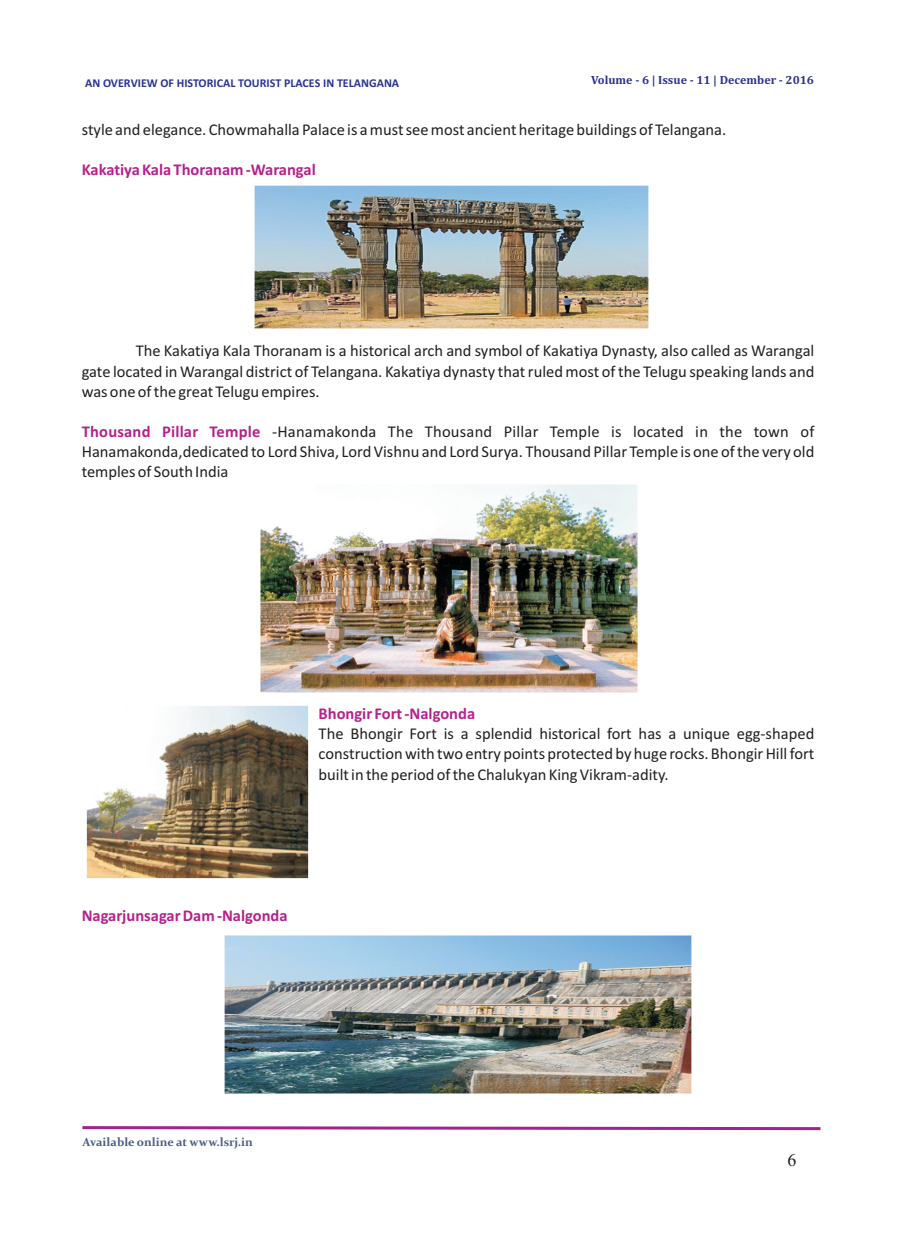
<style>
.page{position:relative;width:898px;height:1242px;background:#fff}
.page>*{position:absolute;margin:0;border:0;box-sizing:border-box;transform-origin:0 0}
.t1{font:18px "Times New Roman";color:#231f20}
.t2{font:16.5px/20.1px "Calibri";color:#231f20;text-align:justify}
.t3{font:700 16.5px "Calibri";color:#b6218b}
.t4{font:700 12px "Calibri";color:#2a3594}
.t5{font:700 12px "Cambria";color:#2e308f}
.t6{font:700 12px "Constantia";color:#485e88}
</style>
<div class="page">
<svg style="left:82px;top:1126px;width:739px;height:5px"></svg>
<img style="left:254px;top:186px;width:394px;height:142px">
<img style="left:261px;top:484px;width:376px;height:208px">
<img style="left:87px;top:706px;width:221px;height:173px">
<img style="left:224px;top:935px;width:466px;height:158px">
<p class="t4" style="left:85px;top:78px;width:315px">AN OVERVIEW OF HISTORICAL TOURIST PLACES IN TELANGANA</p>
<p class="t5" style="left:591px;top:74px;width:224px">Volume - 6 | Issue - 11 | December - 2016</p>
<p class="t2" style="left:82px;top:121px;width:646px">style and elegance. Chowmahalla Palace is a must see most ancient heritagebuildings of Telangana.</p>
<p class="t3" style="left:82px;top:163px;width:235px">Kakatiya Kala Thoranam -Warangal</p>
<p class="t2" style="left:82px;top:342px;width:734px;text-indent:54px">The Kakatiya Kala Thoranam is a historical arch and symbol of Kakatiya Dynasty, also called as Warangal gate located in Warangal district of Telangana. Kakatiya dynasty that ruled most of the Telugu speaking lands and was one of the great Telugu empires.</p>
<p class="t2" style="left:82px;top:423px;width:734px;text-indent:190px">-Hanamakonda The Thousand Pillar Temple is located in the town of Hanamakonda,dedicated to Lord Shiva, Lord Vishnu and Lord Surya. Thousand Pillar Temple is one of the very old temples of South India</p>
<p class="t3" style="left:82px;top:425px;width:180px">Thousand Pillar Temple</p>
<p class="t3" style="left:318px;top:707px;width:158px">Bhongir Fort -Nalgonda</p>
<p class="t2" style="left:318px;top:725px;width:497px">The Bhongir Fort is a splendid historical fort has a unique egg-shaped construction with two entry points protected by huge rocks. Bhongir Hill fort built in the period of the Chalukyan King Vikram-adity.</p>
<p class="t3" style="left:82px;top:908px;width:207px">Nagarjunsagar Dam -Nalgonda</p>
<p class="t6" style="left:82px;top:1137px;width:172px">Available online at www.lsrj.in</p>
<p class="t1" style="left:787px;top:1154px;width:10px">6</p>
</div>
